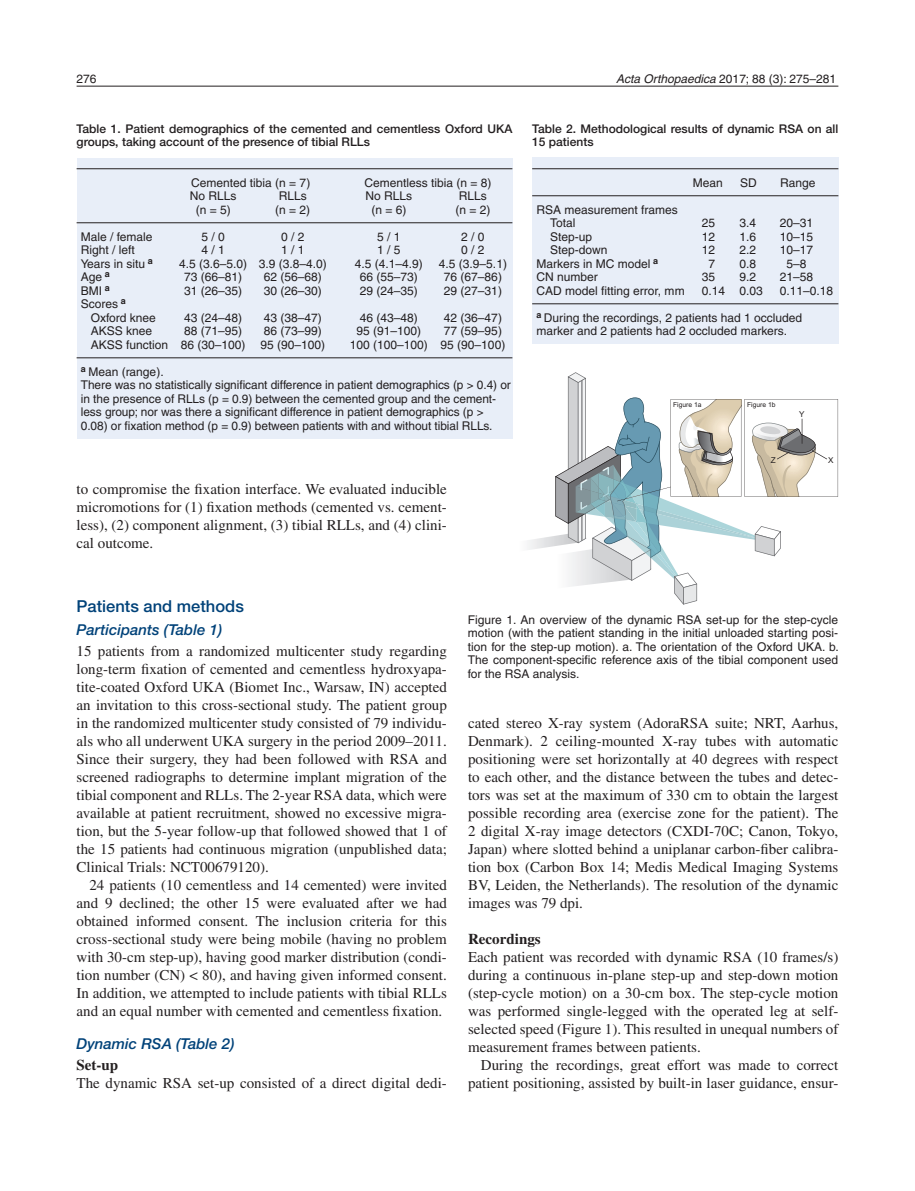
<style>
.page{position:relative;width:915px;height:1191px;background:#fff}
.page>*{position:absolute;margin:0;border:0;box-sizing:border-box;transform-origin:0 0}
.t1{font:500 16.5px "Helvetica Neue";color:#004279}
.t2{font:15px/18px "Times";color:#231f20;text-align:justify}
.t3{font:italic 500 15px "Helvetica Neue";color:#004279}
.t4{font:700 15px "Times";color:#231f20}
.t5{font:12px/13.5px "Helvetica";color:#231f20}
.t6{font:500 12px/13.5px "Helvetica Neue";color:#231f20}
.t7{font:8.1px "Arial";color:#231f20}
.t8{font:6.75px "Arial";color:#231f20}
.s1{font-style:italic}
</style>
<div class="page">
<hr style="left:77px;top:86px;width:761px;height:1px;background:#231f20">
<div style="left:77px;top:158px;width:435px;height:280px;background:#e8eef8"></div>
<hr style="left:77px;top:168px;width:435px;height:1px;background:#231f20">
<hr style="left:77px;top:222px;width:435px;height:1px;background:#231f20">
<hr style="left:77px;top:357px;width:435px;height:1px;background:#231f20">
<div style="left:532px;top:158px;width:306px;height:186px;background:#e8eef8"></div>
<hr style="left:532px;top:168px;width:306px;height:1px;background:#231f20">
<hr style="left:532px;top:195px;width:306px;height:1px;background:#231f20">
<hr style="left:532px;top:303px;width:306px;height:1px;background:#231f20">
<svg style="left:528px;top:372px;width:309px;height:232px"></svg>
<svg style="left:811px;top:450px;width:15px;height:9px"></svg>
<svg style="left:776px;top:451px;width:13px;height:8px"></svg>
<p class="t5" style="left:77px;top:74px;width:22px">276</p>
<p class="t5" style="left:615px;top:74px;width:222px"><span class="s1">Acta Orthopaedica</span> 2017; 88 (3): 275–281</p>
<p class="t6" style="left:77px;top:123px;width:437px">Table 1. Patient demographics of the cemented and cementless Oxford UKA groups, taking account of the presence of tibial RLLs</p>
<p class="t5" style="left:191px;top:177px;width:121px">Cemented tibia (n = 7)</p>
<p class="t5" style="left:364px;top:177px;width:129px">Cementless tibia (n = 8)</p>
<p class="t5" style="left:190px;top:190px;width:48px">No RLLs</p>
<p class="t5" style="left:279px;top:190px;width:30px">RLLs</p>
<p class="t5" style="left:365px;top:190px;width:48px">No RLLs</p>
<p class="t5" style="left:459px;top:190px;width:30px">RLLs</p>
<p class="t5" style="left:196px;top:204px;width:37px">(n = 5)</p>
<p class="t5" style="left:275px;top:204px;width:37px">(n = 2)</p>
<p class="t5" style="left:371px;top:204px;width:37px">(n = 6)</p>
<p class="t5" style="left:455px;top:204px;width:37px">(n = 2)</p>
<p class="t5" style="left:81px;top:231px;width:73px">Male / female</p>
<p class="t5" style="left:201px;top:231px;width:25px">5 / 0</p>
<p class="t5" style="left:281px;top:231px;width:25px">0 / 2</p>
<p class="t5" style="left:377px;top:231px;width:25px">5 / 1</p>
<p class="t5" style="left:461px;top:231px;width:25px">2 / 0</p>
<p class="t5" style="left:81px;top:244px;width:56px">Right / left</p>
<p class="t5" style="left:201px;top:244px;width:25px">4 / 1</p>
<p class="t5" style="left:281px;top:244px;width:25px">1 / 1</p>
<p class="t5" style="left:377px;top:244px;width:25px">1 / 5</p>
<p class="t5" style="left:461px;top:244px;width:25px">0 / 2</p>
<p class="t5" style="left:81px;top:258px;width:73px">Years in situ <sup>a</sup></p>
<p class="t5" style="left:179px;top:258px;width:149px">4.5 (3.6–5.0) 3.9 (3.8–4.0)</p>
<p class="t5" style="left:355px;top:258px;width:70px">4.5 (4.1–4.9)</p>
<p class="t5" style="left:439px;top:258px;width:70px">4.5 (3.9–5.1)</p>
<p class="t5" style="left:81px;top:271px;width:30px">Age <sup>a</sup></p>
<p class="t5" style="left:184px;top:271px;width:60px">73 (66–81)</p>
<p class="t5" style="left:264px;top:271px;width:60px">62 (56–68)</p>
<p class="t5" style="left:360px;top:271px;width:60px">66 (55–73)</p>
<p class="t5" style="left:444px;top:271px;width:60px">76 (67–86)</p>
<p class="t5" style="left:81px;top:285px;width:30px">BMI <sup>a</sup></p>
<p class="t5" style="left:184px;top:285px;width:60px">31 (26–35)</p>
<p class="t5" style="left:264px;top:285px;width:60px">30 (26–30)</p>
<p class="t5" style="left:360px;top:285px;width:60px">29 (24–35)</p>
<p class="t5" style="left:444px;top:285px;width:60px">29 (27–31)</p>
<p class="t5" style="left:91px;top:298px;width:67px;text-indent:-10px">Scores <sup>a<br></sup>Oxford knee</p>
<p class="t5" style="left:184px;top:312px;width:60px">43 (24–48)</p>
<p class="t5" style="left:264px;top:312px;width:60px">43 (38–47)</p>
<p class="t5" style="left:360px;top:312px;width:60px">46 (43–48)</p>
<p class="t5" style="left:444px;top:312px;width:60px">42 (36–47)</p>
<p class="t5" style="left:91px;top:325px;width:63px">AKSS knee</p>
<p class="t5" style="left:184px;top:325px;width:60px">88 (71–95)</p>
<p class="t5" style="left:264px;top:325px;width:60px">86 (73–99)</p>
<p class="t5" style="left:356px;top:325px;width:66px">95 (91–100)</p>
<p class="t5" style="left:444px;top:325px;width:60px">77 (59–95)</p>
<p class="t5" style="left:91px;top:339px;width:236px">AKSS function 86 (30–100) 95 (90–100)</p>
<p class="t5" style="left:350px;top:339px;width:157px">100 (100–100) 95 (90–100)</p>
<p class="t5" style="left:81px;top:366px;width:431px"><sup>a</sup> Mean (range).<br>There was no statistically significant difference in patient demographics (p &gt; 0.4) or in the presence of RLLs (p = 0.9) between the cemented group and the cement&shy;less group; nor was there a significant difference in patient demographics (p &gt; 0.08) or fixation method (p = 0.9) between patients with and without tibial RLLs.</p>
<p class="t2" style="left:77px;top:481px;width:371px">to compromise the fixation interface. We evaluated inducible micromotions for (1) fixation methods (cemented vs. cement&shy;less), (2) component alignment, (3) tibial RLLs, and (4) clini&shy;cal outcome.</p>
<p class="t6" style="left:532px;top:123px;width:307px">Table 2. Methodological results of dynamic RSA on all<br>15 patients</p>
<p class="t5" style="left:692px;top:177px;width:32px">Mean</p>
<p class="t5" style="left:739px;top:177px;width:18px">SD</p>
<p class="t5" style="left:780px;top:177px;width:37px">Range</p>
<p class="t5" style="left:550px;top:204px;width:129px;text-indent:-14px">RSA measurement frames<br>Total</p>
<p class="t5" style="left:701px;top:217px;width:15px">25</p>
<p class="t5" style="left:739px;top:217px;width:18px">3.4</p>
<p class="t5" style="left:779px;top:217px;width:35px">20–31</p>
<p class="t5" style="left:550px;top:231px;width:44px">Step-up</p>
<p class="t5" style="left:701px;top:231px;width:15px">12</p>
<p class="t5" style="left:739px;top:231px;width:18px">1.6</p>
<p class="t5" style="left:779px;top:231px;width:35px">10–15</p>
<p class="t5" style="left:550px;top:244px;width:59px">Step-down</p>
<p class="t5" style="left:701px;top:244px;width:15px">12</p>
<p class="t5" style="left:739px;top:244px;width:18px">2.2</p>
<p class="t5" style="left:779px;top:244px;width:35px">10–17</p>
<p class="t5" style="left:536px;top:258px;width:123px">Markers in MC model <sup>a</sup></p>
<p class="t5" style="left:708px;top:258px;width:8px">7</p>
<p class="t5" style="left:739px;top:258px;width:18px">0.8</p>
<p class="t5" style="left:786px;top:258px;width:22px">5–8</p>
<p class="t5" style="left:536px;top:271px;width:63px">CN number</p>
<p class="t5" style="left:701px;top:271px;width:15px">35</p>
<p class="t5" style="left:739px;top:271px;width:18px">9.2</p>
<p class="t5" style="left:779px;top:271px;width:35px">21–58</p>
<p class="t5" style="left:536px;top:285px;width:150px">CAD model fitting error, mm</p>
<p class="t5" style="left:701px;top:285px;width:62px">0.14 0.03</p>
<p class="t5" style="left:779px;top:285px;width:55px">0.11–0.18</p>
<p class="t5" style="left:536px;top:312px;width:267px"><sup>a</sup> During the recordings, 2 patients had 1 occluded marker and 2 patients had 2 occluded markers.</p>
<p class="t8" style="left:673px;top:400px;width:30px">Figure 1a</p>
<p class="t8" style="left:746px;top:400px;width:30px">Figure 1b</p>
<p class="t7" style="left:799px;top:410px;width:7px">Y</p>
<p class="t7" style="left:770px;top:455px;width:6px">Z</p>
<p class="t7" style="left:827px;top:455px;width:7px">X</p>
<p class="t1" style="left:77px;top:600px;width:169px">Patients and methods</p>
<p class="t3" style="left:77px;top:624px;width:147px">Participants (Table 1)</p>
<p class="t2" style="left:77px;top:643px;width:371px">15 patients from a randomized multicenter study regarding long-term fixation of cemented and cementless hydroxyapa&shy;tite-coated Oxford UKA (Biomet Inc., Warsaw, IN) accepted an invitation to this cross-sectional study. The patient group in the randomized multicenter study consisted of 79 individu&shy;als who all underwent UKA surgery in the period 2009–2011.<br>Since their surgery, they had been followed with RSA and screened radiographs to determine implant migration of the tibial component and RLLs. The 2-year RSA data, which were available at patient recruitment, showed no excessive migra&shy;tion, but the 5-year follow-up that followed showed that 1 of the 15 patients had continuous migration (unpublished data; Clinical Trials: NCT00679120).</p>
<p class="t2" style="left:77px;top:877px;width:371px;text-indent:13px">24 patients (10 cementless and 14 cemented) were invited and 9 declined; the other 15 were evaluated after we had obtained informed consent. The inclusion criteria for this cross-sectional study were being mobile (having no problem with 30-cm step-up), having good marker distribution (condi&shy;tion number (CN) &lt; 80), and having given informed consent.<br>In addition, we attempted to include patients with tibial RLLs and an equal number with cemented and cementless fixation.</p>
<p class="t3" style="left:77px;top:1038px;width:159px">Dynamic RSA (Table 2)</p>
<p class="t4" style="left:77px;top:1059px;width:43px">Set-up</p>
<p class="t2" style="left:77px;top:1075px;width:371px">The dynamic RSA set-up consisted of a direct digital dedi-</p>
<p class="t5" style="left:467px;top:613px;width:372px;text-align:justify">Figure 1. An overview of the dynamic RSA set-up for the step-cycle motion (with the patient standing in the initial unloaded starting posi&shy;tion for the step-up motion). a. The orientation of the Oxford UKA. b.<br>The component-specific reference axis of the tibial component used for the RSA analysis.</p>
<p class="t2" style="left:468px;top:715px;width:371px">cated stereo X-ray system (AdoraRSA suite; NRT, Aarhus, Denmark). 2 ceiling-mounted X-ray tubes with automatic positioning were set horizontally at 40 degrees with respect to each other, and the distance between the tubes and detec&shy;tors was set at the maximum of 330 cm to obtain the largest possible recording area (exercise zone for the patient). The 2 digital X-ray image detectors (CXDI-70C; Canon, Tokyo, Japan) where slotted behind a uniplanar carbon-fiber calibra&shy;tion box (Carbon Box 14; Medis Medical Imaging Systems BV, Leiden, the Netherlands). The resolution of the dynamic images was 79 dpi.</p>
<p class="t4" style="left:468px;top:933px;width:74px">Recordings</p>
<p class="t2" style="left:468px;top:949px;width:371px">Each patient was recorded with dynamic RSA (10 frames/s) during a continuous in-plane step-up and step-down motion (step-cycle motion) on a 30-cm box. The step-cycle motion was performed single-legged with the operated leg at self&shy;selected speed (Figure 1). This resulted in unequal numbers of measurement frames between patients.</p>
<p class="t2" style="left:468px;top:1057px;width:371px;text-align:right">During the recordings, great effort was made to correct patient positioning, assisted by built-in laser guidance, ensur-</p>
</div>
